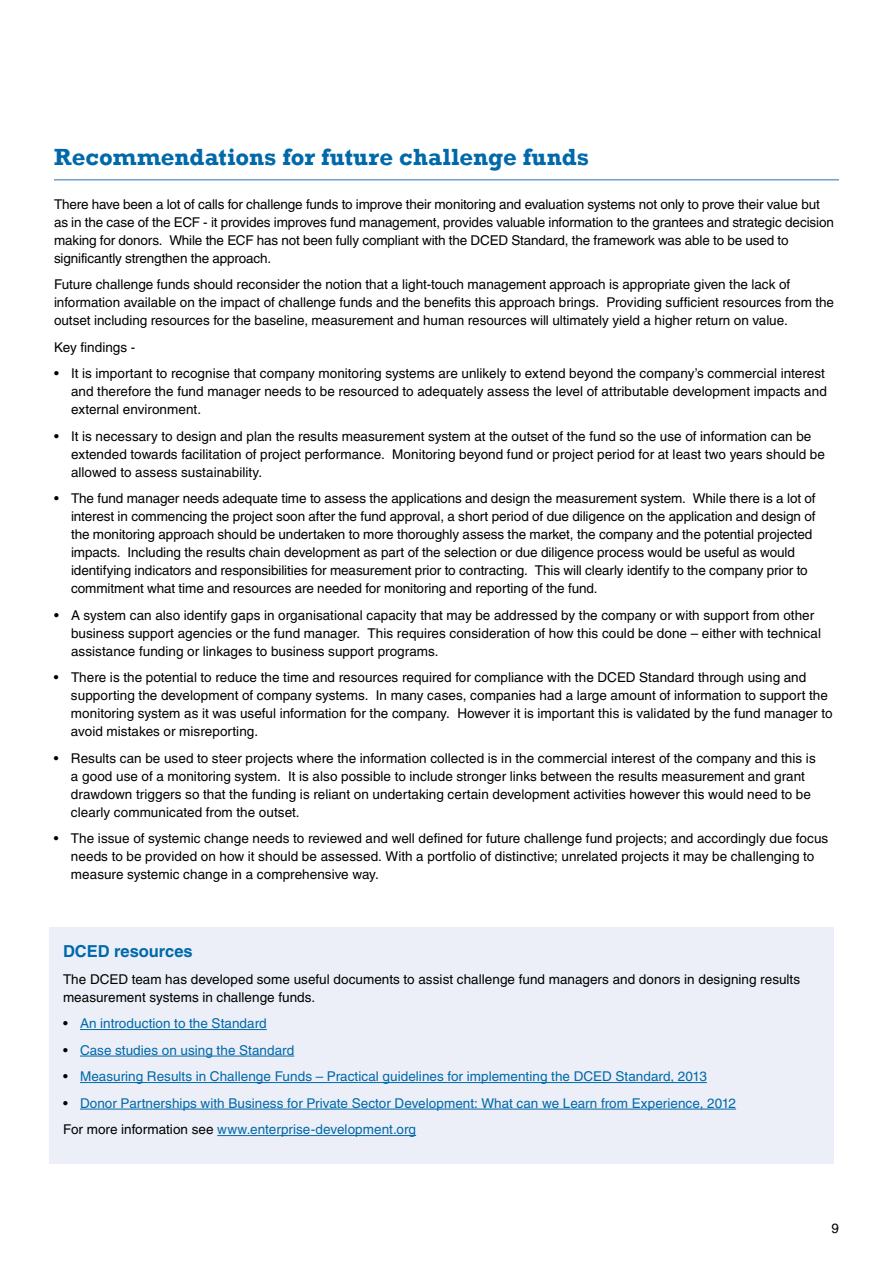
<style>
.page{position:relative;width:893px;height:1263px;background:#fff}
.page>*{position:absolute;margin:0;border:0;box-sizing:border-box;transform-origin:0 0}
.t1{font:700 24px "Rockwell";color:#0069aa}
.t2{font:700 16.5px "Helvetica LT Std";letter-spacing:-.005em;color:#0069aa}
.t3{font:13.5px/18px "Helvetica LT Std";color:#000}
.t4{font:13.5px/26.5px "Helvetica LT Std";letter-spacing:.005em;color:#0069aa}
.s1{color:#000}
</style>
<div class="page">
<div style="left:49px;top:927px;width:785px;height:236px;background:#eceff7"></div>
<hr style="left:80px;top:1029px;width:187px;height:1px;background:#0069aa">
<hr style="left:80px;top:1056px;width:214px;height:1px;background:#0069aa">
<hr style="left:80px;top:1082px;width:627px;height:1px;background:#0069aa">
<hr style="left:80px;top:1109px;width:656px;height:1px;background:#0069aa">
<hr style="left:217px;top:1135px;width:199px;height:1px;background:#0069aa">
<hr style="left:54px;top:179px;width:785px;height:2px;background:#75a1ce">
<h1 class="t1" style="left:54px;top:143px;width:536px">Recommendations for future challenge funds</h1>
<p class="t3" style="left:54px;top:195px;width:781px">There have been a lot of calls for challenge funds to improve their monitoring and evaluation systems not only to prove their value but as in the case of the ECF - it provides improves fund management, provides valuable information to the grantees and strategic decision making for donors. While the ECF has not been fully compliant with the DCED Standard, the framework was able to be used to significantly strengthen the approach.</p>
<p class="t3" style="left:54px;top:276px;width:782px">Future challenge funds should reconsider the notion that a light-touch management approach is appropriate given the lack of information available on the impact of challenge funds and the benefits this approach brings. Providing sufficient resources from the outset including resources for the baseline, measurement and human resources will ultimately yield a higher return on value.</p>
<p class="t3" style="left:54px;top:338px;width:83px">Key findings -</p>
<p class="t3" style="left:71px;top:365px;width:757px;text-indent:-17px">• It is important to recognise that company monitoring systems are unlikely to extend beyond the company’s commercial interest and therefore the fund manager needs to be resourced to adequately assess the level of attributable development impacts and external environment.</p>
<p class="t3" style="left:71px;top:427px;width:755px;text-indent:-17px">• It is necessary to design and plan the results measurement system at the outset of the fund so the use of information can be extended towards facilitation of project performance. Monitoring beyond fund or project period for at least two years should be allowed to assess sustainability.</p>
<p class="t3" style="left:71px;top:490px;width:746px;text-indent:-17px">• The fund manager needs adequate time to assess the applications and design the measurement system. While there is a lot of interest in commencing the project soon after the fund approval, a short period of due diligence on the application and design of the monitoring approach should be undertaken to more thoroughly assess the market, the company and the potential projected impacts. Including the results chain development as part of the selection or due diligence process would be useful as would identifying indicators and responsibilities for measurement prior to contracting. This will clearly identify to the company prior to commitment what time and resources are needed for monitoring and reporting of the fund.</p>
<p class="t3" style="left:71px;top:606px;width:751px;text-indent:-17px">• A system can also identify gaps in organisational capacity that may be addressed by the company or with support from other business support agencies or the fund manager. This requires consideration of how this could be done – either with technical assistance funding or linkages to business support programs.</p>
<p class="t3" style="left:71px;top:669px;width:763px;text-indent:-17px">• There is the potential to reduce the time and resources required for compliance with the DCED Standard through using and supporting the development of company systems. In many cases, companies had a large amount of information to support the monitoring system as it was useful information for the company. However it is important this is validated by the fund manager to avoid mistakes or misreporting.</p>
<p class="t3" style="left:71px;top:749px;width:746px;text-indent:-17px">• Results can be used to steer projects where the information collected is in the commercial interest of the company and this is a good use of a monitoring system. It is also possible to include stronger links between the results measurement and grant drawdown triggers so that the funding is reliant on undertaking certain development activities however this would need to be clearly communicated from the outset.</p>
<p class="t3" style="left:71px;top:830px;width:759px;text-indent:-17px">• The issue of systemic change needs to reviewed and well defined for future challenge fund projects; and accordingly due focus needs to be provided on how it should be assessed. With a portfolio of distinctive; unrelated projects it may be challenging to measure systemic change in a comprehensive way.</p>
<p class="t2" style="left:63px;top:941px;width:131px">DCED resources</p>
<p class="t3" style="left:63px;top:970px;width:739px">The DCED team has developed some useful documents to assist challenge fund managers and donors in designing results measurement systems in challenge funds.</p>
<p class="t4" style="left:63px;top:1010px;width:205px"><span class="s1">•</span> An introduction to the Standard</p>
<p class="t4" style="left:63px;top:1037px;width:233px"><span class="s1">•</span> Case studies on using the Standard</p>
<p class="t4" style="left:63px;top:1063px;width:645px"><span class="s1">•</span> Measuring Results in Challenge Funds – Practical guidelines for implementing the DCED Standard, 2013</p>
<p class="t4" style="left:63px;top:1090px;width:675px"><span class="s1">•</span> Donor Partnerships with Business for Private Sector Development: What can we Learn from Experience, 2012<br><span class="s1">For more information see</span> www.enterprise-development.org</p>
<p class="t3" style="left:831px;top:1220px;width:9px">9</p>
</div>
